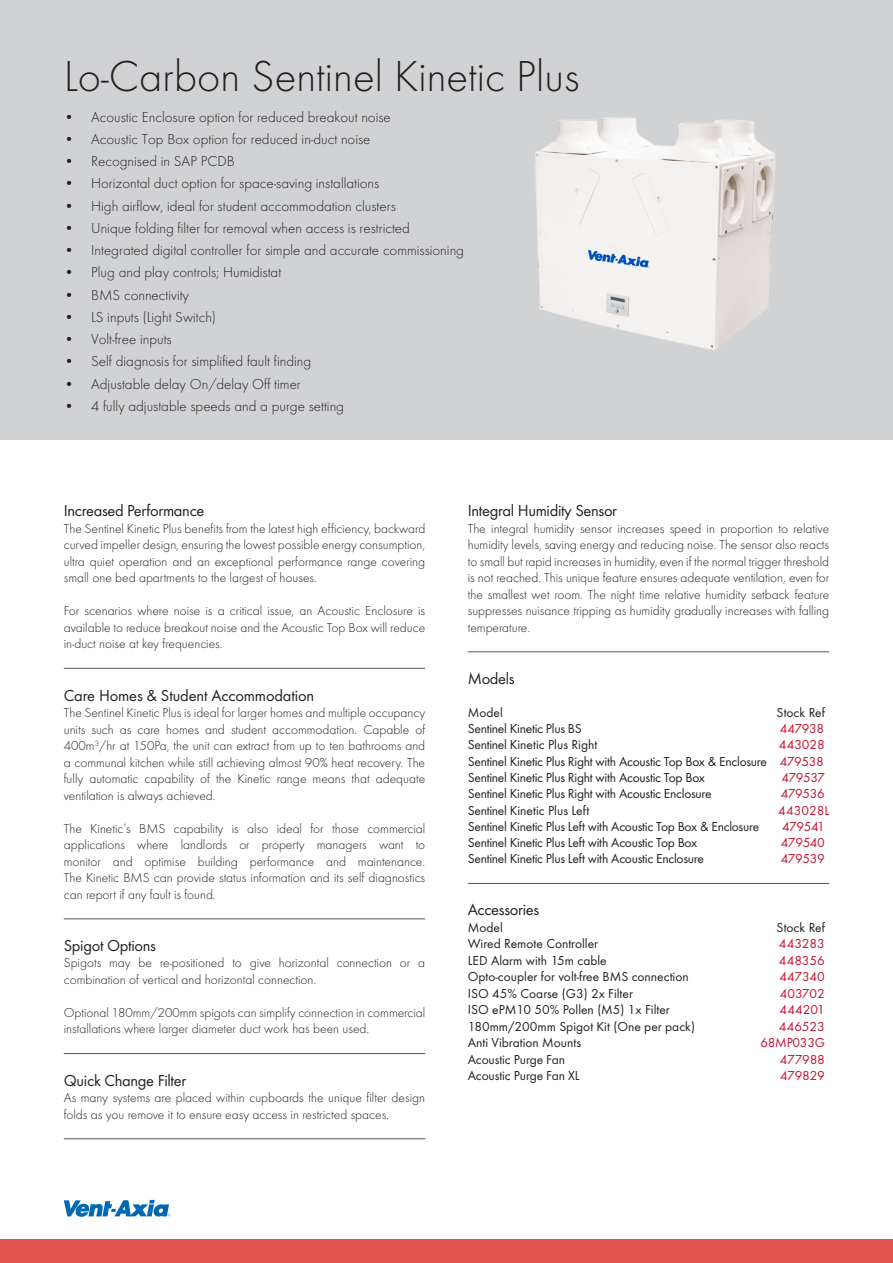
<style>
.page{position:relative;width:893px;height:1263px;background:#fff}
.page>*{position:absolute;margin:0;border:0;box-sizing:border-box;transform-origin:0 0}
.t1{font:300 45px "Futura T";color:#231f20}
.t2{font:16.5px "Futura T";letter-spacing:-.02em;color:#231f20}
.t3{font:300 15px "Futura T";color:#231f20}
.t4{font:300 13.5px/16.5px "Futura T";color:#231f20;text-align:justify}
.t5{font:13.5px/16.2px "Futura T";letter-spacing:-.015em;color:#231f20;text-align:justify}
.t6{font:13.5px "Futura T";letter-spacing:-.015em;color:#c3102f}
.s1{color:#c3102f}
</style>
<div class="page">
<div style="left:0;top:1239px;width:893px;height:24px;background:#e35550"></div>
<div style="left:0;top:0;width:893px;height:440px;background:#d1d2d4"></div>
<img style="left:534px;top:117px;width:242px;height:234px">
<hr style="left:64px;top:668px;width:361px;height:1px;background:#57585a">
<hr style="left:64px;top:918px;width:361px;height:1px;background:#57585a">
<hr style="left:64px;top:1053px;width:361px;height:1px;background:#57585a">
<hr style="left:64px;top:1138px;width:361px;height:1px;background:#57585a">
<hr style="left:468px;top:651px;width:361px;height:1px;background:#57585a">
<hr style="left:468px;top:883px;width:361px;height:1px;background:#57585a">
<svg style="left:64px;top:1200px;width:107px;height:17px"></svg>
<h1 class="t1" style="left:64px;top:50px;width:517px">Lo-Carbon Sentinel Kinetic Plus</h1>
<p class="t3" style="left:64px;top:108px;width:328px">• Acoustic Enclosure option for reduced breakout noise</p>
<p class="t3" style="left:64px;top:130px;width:308px">• Acoustic Top Box option for reduced in-duct noise</p>
<p class="t3" style="left:64px;top:152px;width:172px">• Recognised in SAP PCDB</p>
<p class="t3" style="left:64px;top:175px;width:317px">• Horizontal duct option for space-saving installations</p>
<p class="t3" style="left:64px;top:197px;width:333px">• High airflow, ideal for student accommodation clusters</p>
<p class="t3" style="left:64px;top:219px;width:347px">• Unique folding filter for removal when access is restricted</p>
<p class="t3" style="left:64px;top:241px;width:401px">• Integrated digital controller for simple and accurate commissioning</p>
<p class="t3" style="left:64px;top:264px;width:219px">• Plug and play controls; Humidistat</p>
<p class="t3" style="left:64px;top:286px;width:126px">• BMS connectivity</p>
<p class="t3" style="left:64px;top:308px;width:153px">• LS inputs (Light Switch)</p>
<p class="t3" style="left:64px;top:330px;width:109px">• Volt-free inputs</p>
<p class="t3" style="left:64px;top:353px;width:249px">• Self diagnosis for simplified fault finding</p>
<p class="t3" style="left:64px;top:375px;width:238px">• Adjustable delay On/delay Off timer</p>
<p class="t3" style="left:64px;top:397px;width:281px">• 4 fully adjustable speeds and a purge setting</p>
<p class="t2" style="left:64px;top:501px;width:142px">Increased Performance</p>
<p class="t4" style="left:64px;top:520px;width:363px">The Sentinel Kinetic Plus benefits from the latest high efficiency, backward curved impeller design, ensuring the lowest possible energy consumption, ultra quiet operation and an exceptional performance range covering small one bed apartments to the largest of houses.</p>
<p class="t4" style="left:64px;top:602px;width:363px">For scenarios where noise is a critical issue, an Acoustic Enclosure is available to reduce breakout noise and the Acoustic Top Box will reduce in-duct noise at key frequencies.</p>
<p class="t2" style="left:64px;top:685px;width:252px">Care Homes &amp; Student Accommodation</p>
<p class="t4" style="left:64px;top:704px;width:363px">The Sentinel Kinetic Plus is ideal for larger homes and multiple occupancy units such as care homes and student accommodation. Capable of 400m<sup>3</sup>/hr at 150Pa, the unit can extract from up to ten bathrooms and a communal kitchen while still achieving almost 90% heat recovery. The fully automatic capability of the Kinetic range means that adequate ventilation is always achieved.</p>
<p class="t4" style="left:64px;top:820px;width:363px">The Kinetic’s BMS capability is also ideal for those commercial applications where landlords or property managers want to monitor and optimise building performance and maintenance.<br>The Kinetic BMS can provide status information and its self diagnostics can report if any fault is found.</p>
<p class="t2" style="left:64px;top:936px;width:94px">Spigot Options</p>
<p class="t4" style="left:64px;top:954px;width:363px">Spigots may be re-positioned to give horizontal connection or a combination of vertical and horizontal connection.</p>
<p class="t4" style="left:64px;top:1004px;width:363px">Optional 180mm/200mm spigots can simplify connection in commercial installations where larger diameter duct work has been used.</p>
<p class="t2" style="left:64px;top:1070px;width:124px">Quick Change Filter</p>
<p class="t4" style="left:64px;top:1089px;width:363px">As many systems are placed within cupboards the unique filter design folds as you remove it to ensure easy access in restricted spaces.</p>
<p class="t2" style="left:468px;top:501px;width:151px">Integral Humidity Sensor</p>
<p class="t4" style="left:468px;top:520px;width:363px">The integral humidity sensor increases speed in proportion to relative humidity levels, saving energy and reducing noise. The sensor also reacts to small but rapid increases in humidity, even if the normal trigger threshold is not reached. This unique feature ensures adequate ventilation, even for the smallest wet room. The night time relative humidity setback feature suppresses nuisance tripping as humidity gradually increases with falling temperature.</p>
<p class="t2" style="left:468px;top:669px;width:48px">Models</p>
<p class="t5" style="left:468px;top:704px;width:37px">Model</p>
<p class="t5" style="left:777px;top:704px;width:50px">Stock Ref</p>
<p class="t5" style="left:468px;top:720px;width:116px">Sentinel Kinetic Plus BS</p>
<p class="t6" style="left:780px;top:720px;width:46px">447938</p>
<p class="t5" style="left:468px;top:737px;width:131px">Sentinel Kinetic Plus Right</p>
<p class="t5" style="left:468px;top:737px;width:359px;text-indent:311px"><span class="s1">443028<br></span>Sentinel Kinetic Plus Right with Acoustic Top Box &amp; Enclosure <span class="s1">479538<br></span>Sentinel Kinetic Plus Right with Acoustic Top Box</p>
<p class="t6" style="left:781px;top:769px;width:45px">479537</p>
<p class="t5" style="left:468px;top:785px;width:245px">Sentinel Kinetic Plus Right with Acoustic Enclosure</p>
<p class="t6" style="left:781px;top:786px;width:46px">479536</p>
<p class="t5" style="left:468px;top:802px;width:123px">Sentinel Kinetic Plus Left</p>
<p class="t6" style="left:778px;top:802px;width:52px">443028L</p>
<p class="t5" style="left:468px;top:818px;width:293px">Sentinel Kinetic Plus Left with Acoustic Top Box &amp; Enclosure</p>
<p class="t6" style="left:782px;top:818px;width:44px">479541</p>
<p class="t5" style="left:468px;top:834px;width:231px">Sentinel Kinetic Plus Left with Acoustic Top Box</p>
<p class="t6" style="left:781px;top:834px;width:45px">479540</p>
<p class="t5" style="left:468px;top:850px;width:238px">Sentinel Kinetic Plus Left with Acoustic Enclosure</p>
<p class="t6" style="left:781px;top:851px;width:46px">479539</p>
<p class="t2" style="left:468px;top:900px;width:73px">Accessories</p>
<p class="t5" style="left:468px;top:919px;width:37px">Model</p>
<p class="t5" style="left:777px;top:919px;width:50px">Stock Ref</p>
<p class="t5" style="left:468px;top:936px;width:132px">Wired Remote Controller</p>
<p class="t6" style="left:779px;top:936px;width:48px">443283</p>
<p class="t5" style="left:468px;top:952px;width:141px">LED Alarm with 15m cable</p>
<p class="t6" style="left:779px;top:952px;width:48px">448356</p>
<p class="t5" style="left:468px;top:969px;width:222px">Opto-coupler for volt-free BMS connection</p>
<p class="t6" style="left:779px;top:969px;width:47px">447340</p>
<p class="t5" style="left:468px;top:985px;width:167px">ISO 45% Coarse (G3) 2x Filter</p>
<p class="t6" style="left:780px;top:985px;width:47px">403702</p>
<p class="t5" style="left:468px;top:1002px;width:204px">ISO ePM10 50% Pollen (M5) 1x Filter</p>
<p class="t6" style="left:780px;top:1002px;width:47px">444201</p>
<p class="t5" style="left:468px;top:1018px;width:229px">180mm/200mm Spigot Kit (One per pack)</p>
<p class="t6" style="left:779px;top:1018px;width:48px">446523</p>
<p class="t5" style="left:468px;top:1035px;width:115px">Anti Vibration Mounts</p>
<p class="t6" style="left:760px;top:1035px;width:66px">68MP033G</p>
<p class="t5" style="left:468px;top:1051px;width:99px">Acoustic Purge Fan</p>
<p class="t6" style="left:780px;top:1051px;width:47px">477988</p>
<p class="t5" style="left:468px;top:1068px;width:113px">Acoustic Purge Fan XL</p>
<p class="t6" style="left:780px;top:1068px;width:46px">479829</p>
</div>
